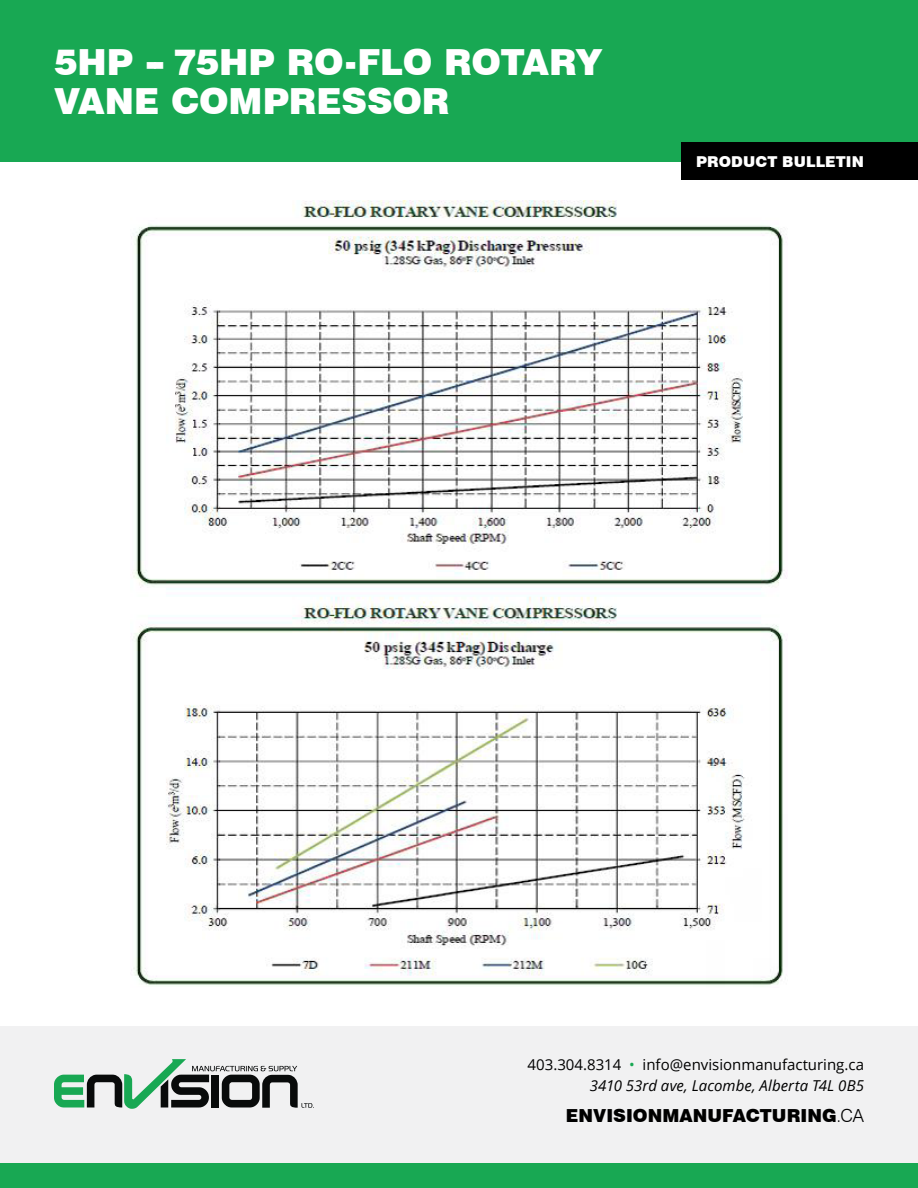
<style>
.page{position:relative;width:918px;height:1188px;background:#fff}
.page>*{position:absolute;margin:0;border:0;box-sizing:border-box;transform-origin:0 0}
.t1{font:900 36px/38.4px "Swiss 721 BT";letter-spacing:-.005em;color:#fff}
.t2{font:900 18px "Swiss 721 BT";color:#000}
.t3{font:15px/21px "Open Sans";color:#000;text-align:right}
.t4{font:900 15px "Swiss 721 BT";letter-spacing:.005em;color:#fff}
.s1{color:#18a853}
.s2{font-style:italic}
.s3{font-weight:300}
</style>
<div class="page">
<div style="left:0;top:1026px;width:918px;height:152px;background:#f1f1f2"></div>
<div style="left:0;top:0;width:918px;height:162px;background:#18a853"></div>
<svg style="left:54px;top:1059px;width:260px;height:50px"></svg>
<div style="left:0;top:1163px;width:918px;height:25px;background:#18a853"></div>
<div style="left:681px;top:142px;width:237px;height:38px;background:#000"></div>
<img style="left:131px;top:201px;width:656px;height:784px">
<h1 class="t1" style="left:54px;top:43px;width:550px">5HP -- 75HP RO-FLO ROTARY<br>VANE COMPRESSOR</h1>
<p class="t4" style="left:696px;top:152px;width:169px">PRODUCT BULLETIN</p>
<p class="t3" style="left:528px;top:1053px;width:338px">403.304.8314 <span class="s1">•</span> info@envisionmanufacturing.ca<br><span class="s2">3410 53rd ave, Lacombe, Alberta T4L 0B5</span></p>
<p class="t2" style="left:566px;top:1105px;width:300px">ENVISIONMANUFACTURING<span class="s3">.CA</span></p>
</div>
